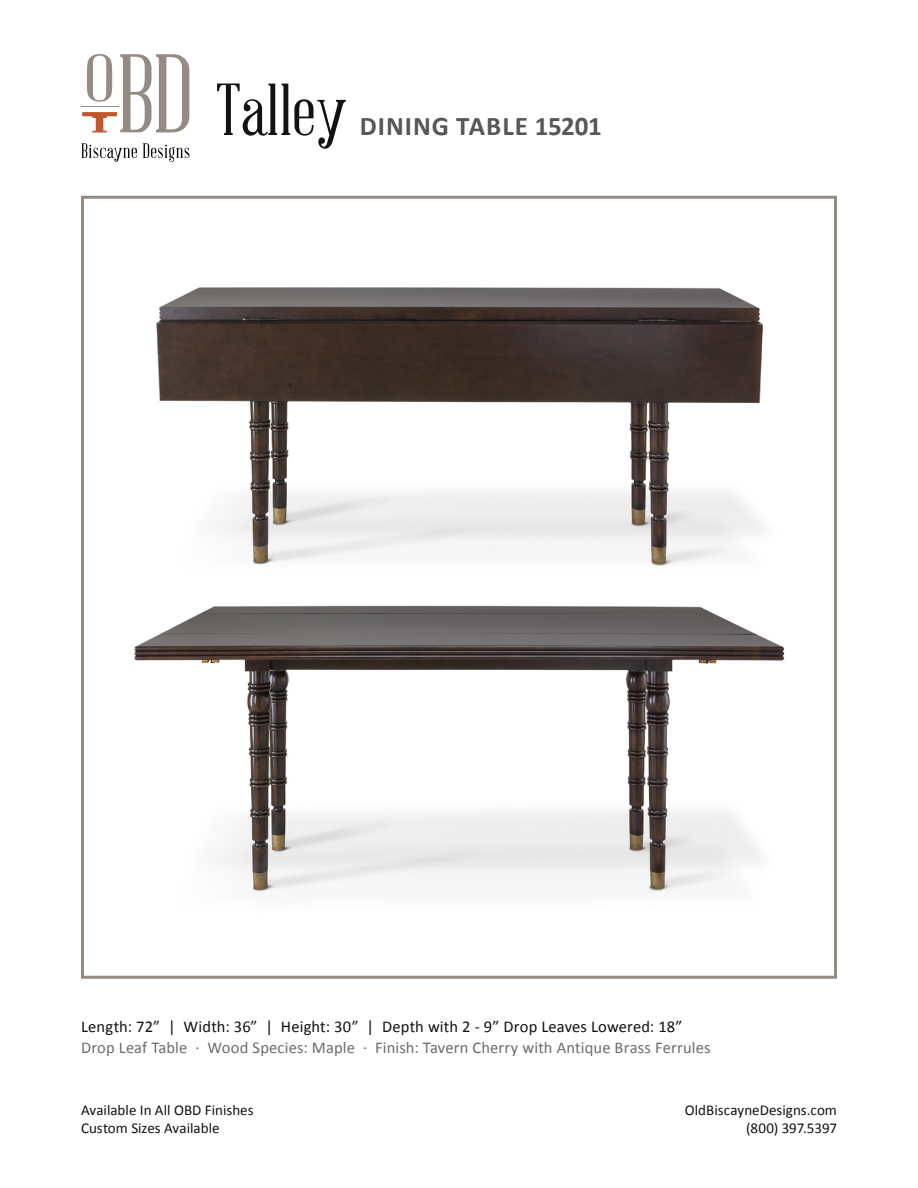
<style>
.page{position:relative;width:918px;height:1188px;background:#fff}
.page>*{position:absolute;margin:0;border:0;box-sizing:border-box;transform-origin:0 0}
.t1{font:72px "Abraham Lincoln";color:#121212}
.t2{font:700 27px "Calibri";letter-spacing:.035em;color:#565858}
.t3{font:16.5px "Calibri";letter-spacing:.01em;color:#6b6d6c}
.t4{font:16.5px "Calibri";letter-spacing:.01em;color:#121212}
.t5{font:15px "Calibri";color:#121212}
</style>
<div class="page">
<svg style="left:82px;top:143px;width:55px;height:19px"></svg>
<svg style="left:143px;top:143px;width:46px;height:19px"></svg>
<svg style="left:82px;top:54px;width:107px;height:78px"></svg>
<hr style="left:81px;top:106px;width:37px;height:1px;background:#948c83">
<img style="left:134px;top:287px;width:651px;height:606px">
<div style="left:81px;top:196px;width:756px;height:783px;border:3px solid #948c83"></div>
<p class="t1" style="left:216px;top:72px;width:132px">Talley</p>
<p class="t2" style="left:360px;top:109px;width:243px">DINING TABLE 15201</p>
<p class="t4" style="left:81px;top:1016px;width:603px">Length: 72” | Width: 36” | Height: 30” | Depth with 2 - 9” Drop Leaves Lowered: 18”</p>
<p class="t3" style="left:81px;top:1037px;width:631px">Drop Leaf Table · Wood Species: Maple · Finish: Tavern Cherry with Antique Brass Ferrules</p>
<p class="t5" style="left:81px;top:1101px;width:174px">Available In All OBD Finishes</p>
<p class="t5" style="left:685px;top:1101px;width:154px">OldBiscayneDesigns.com</p>
<p class="t5" style="left:81px;top:1119px;width:140px">Custom Sizes Available</p>
<p class="t5" style="left:746px;top:1119px;width:92px">(800) 397.5397</p>
</div>
